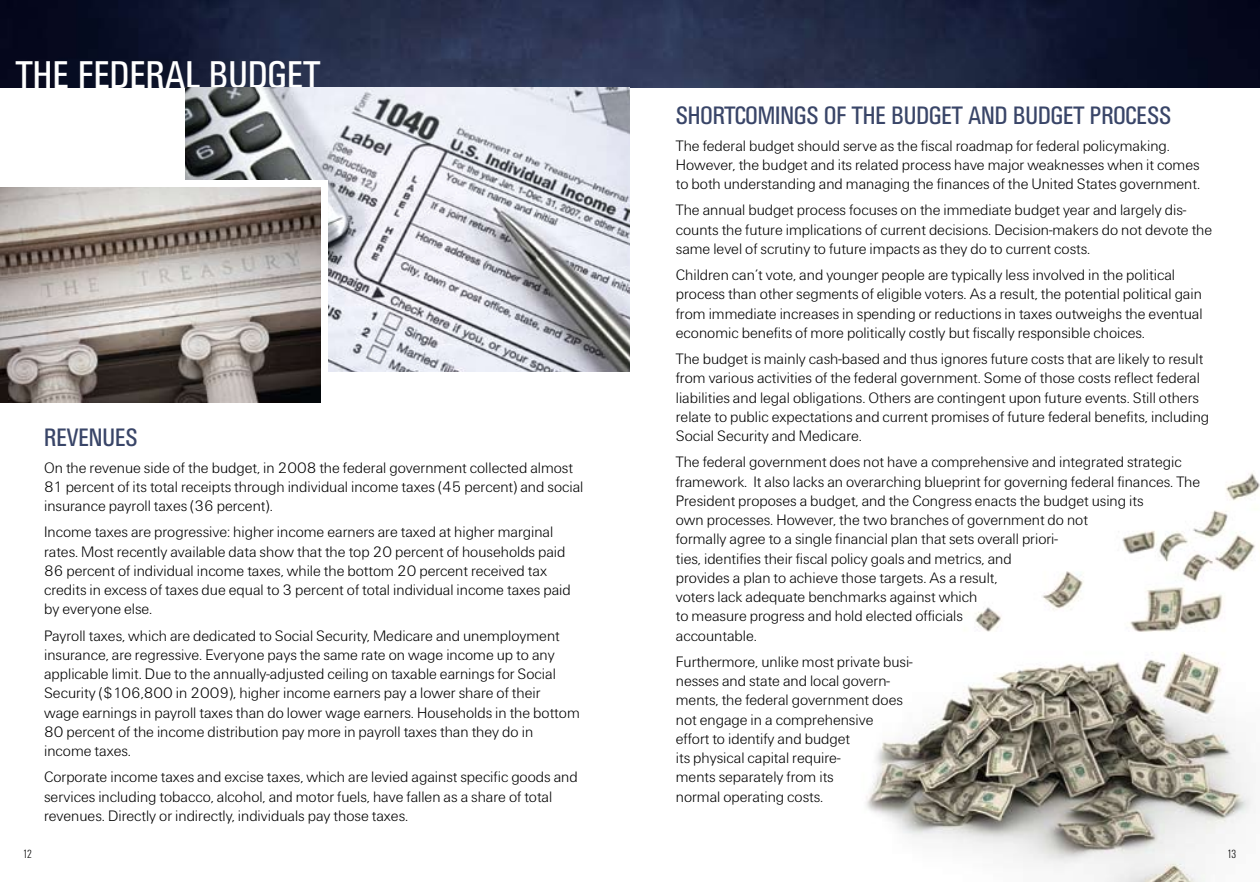
<style>
.page{position:relative;width:1260px;height:882px;background:#fff}
.page>*{position:absolute;margin:0;border:0;box-sizing:border-box;transform-origin:0 0}
.t1{font:40.25px "Univers U57";letter-spacing:.01em;color:#fff}
.t2{font:26.25px "Univers U57";color:#394568}
.t3{font:15.75px/19.2px "Univers U45";color:#000}
.t4{font:12.25px "Univers U47";color:#000}
</style>
<div class="page">
<img style="left:866px;top:473px;width:394px;height:409px">
<img style="left:0;top:0;width:1260px;height:87px">
<img style="left:186px;top:87px;width:444px;height:285px">
<div style="left:0;top:180px;width:328px;height:230px;background:#fff"></div>
<img style="left:0;top:188px;width:321px;height:214px">
<h1 class="t1" style="left:16px;top:51px;width:306px">THE FEDERAL BUDGET</h1>
<h2 class="t2" style="left:44px;top:422px;width:95px">REVENUES</h2>
<p class="t3" style="left:44px;top:459px;width:541px">On the revenue side of the budget, in 2008 the federal government collected almost<br>81 percent of its total receipts through individual income taxes (45 percent) and social insurance payroll taxes (36 percent).</p>
<p class="t3" style="left:44px;top:524px;width:528px">Income taxes are progressive: higher income earners are taxed at higher marginal rates. Most recently available data show that the top 20 percent of households paid 86 percent of individual income taxes, while the bottom 20 percent received tax credits in excess of taxes due equal to 3 percent of total individual income taxes paid by everyone else.</p>
<p class="t3" style="left:44px;top:627px;width:537px">Payroll taxes, which are dedicated to Social Security, Medicare and unemployment insurance, are regressive. Everyone pays the same rate on wage income up to any applicable limit. Due to the annually-adjusted ceiling on taxable earnings for Social Security ($106,800 in 2009), higher income earners pay a lower share of their<br>wage earnings in payroll taxes than do lower wage earners. Households in the bottom 80 percent of the income distribution pay more in payroll taxes than they do in income taxes.</p>
<p class="t3" style="left:44px;top:769px;width:535px">Corporate income taxes and excise taxes, which are levied against specific goods and services including tobacco, alcohol, and motor fuels, have fallen as a share of total revenues. Directly or indirectly, individuals pay those taxes.</p>
<h2 class="t2" style="left:676px;top:100px;width:497px">SHORTCOMINGS OF THE BUDGET AND BUDGET PROCESS</h2>
<p class="t3" style="left:676px;top:137px;width:526px">The federal budget should serve as the fiscal roadmap for federal policymaking.<br>However, the budget and its related process have major weaknesses when it comes to both understanding and managing the finances of the United States government.</p>
<p class="t3" style="left:676px;top:202px;width:538px">The annual budget process focuses on the immediate budget year and largely dis&shy;counts the future implications of current decisions. Decision-makers do not devote the same level of scrutiny to future impacts as they do to current costs.</p>
<p class="t3" style="left:676px;top:267px;width:528px">Children can’t vote, and younger people are typically less involved in the political process than other segments of eligible voters. As a result, the potential political gain from immediate increases in spending or reductions in taxes outweighs the eventual economic benefits of more politically costly but fiscally responsible choices.</p>
<p class="t3" style="left:676px;top:351px;width:535px">The budget is mainly cash-based and thus ignores future costs that are likely to result from various activities of the federal government. Some of those costs reflect federal liabilities and legal obligations. Others are contingent upon future events. Still others relate to public expectations and current promises of future federal benefits, including Social Security and Medicare.</p>
<p class="t3" style="left:676px;top:454px;width:526px">The federal government does not have a comprehensive and integrated strategic framework. It also lacks an overarching blueprint for governing federal finances. The President proposes a budget, and the Congress enacts the budget using its<br>own processes. However, the two branches of government do not<br>formally agree to a single financial plan that sets overall priori-<br>ties, identifies their fiscal policy goals and metrics, and<br>provides a plan to achieve those targets. As a result,<br>voters lack adequate benchmarks against which<br>to measure progress and hold elected officials<br>accountable.</p>
<p class="t3" style="left:676px;top:653px;width:238px">Furthermore, unlike most private busi&shy;nesses and state and local govern&shy;ments, the federal government does not engage in a comprehensive<br>effort to identify and budget<br>its physical capital require-<br>ments separately from its<br>normal operating costs.</p>
<p class="t4" style="left:23px;top:846px;width:11px">12</p>
<p class="t4" style="left:1227px;top:846px;width:11px">13</p>
</div>
